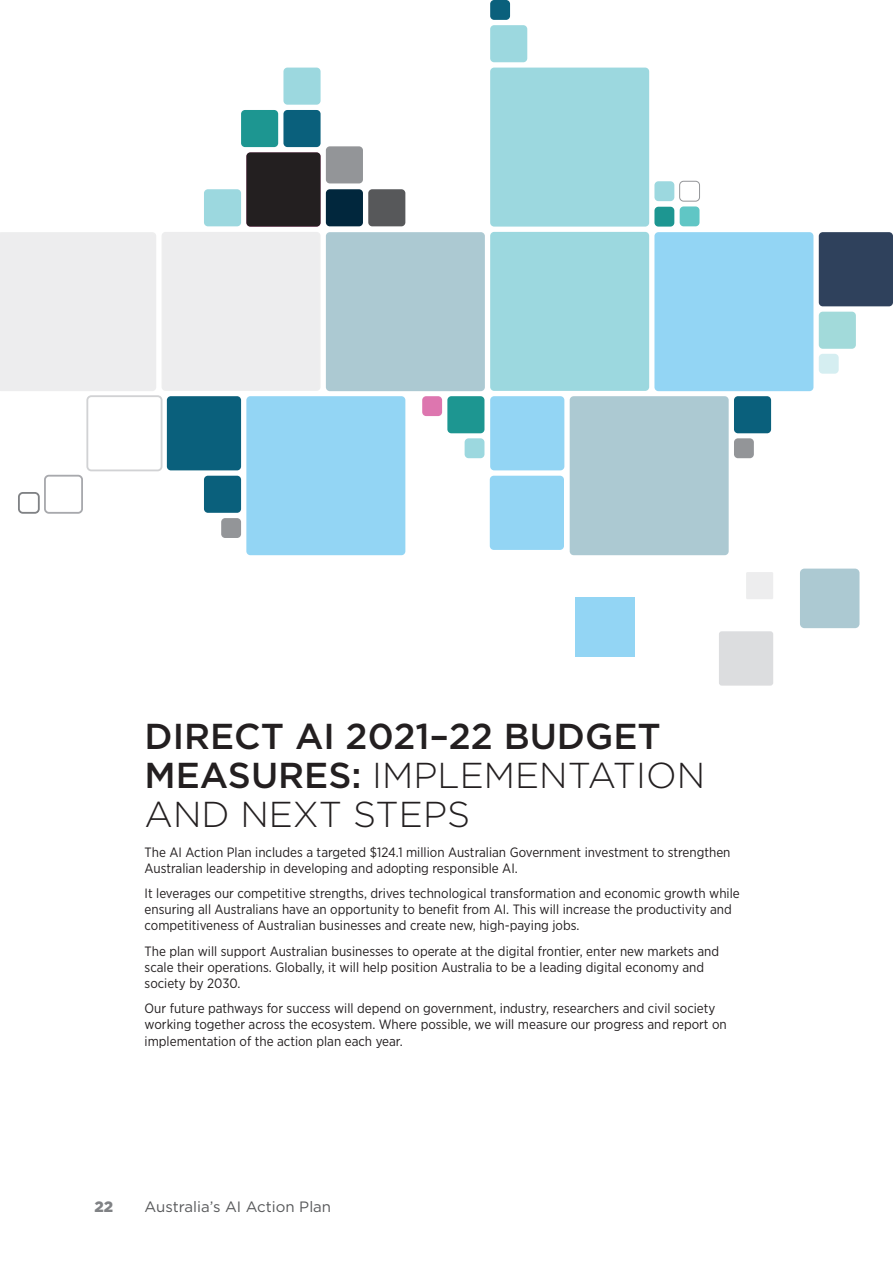
<style>
.page{position:relative;width:893px;height:1263px;background:#fff}
.page>*{position:absolute;margin:0;border:0;box-sizing:border-box;transform-origin:0 0}
.t1{font:500 36px/39px "Gotham";color:#231f20}
.t2{font:15px "Gotham";color:#57585a}
.t3{font:900 15px "Gotham";color:#808285}
.t4{font:13.5px/16.2px "Gotham Narrow";color:#231f20}
.s1{font-weight:300}
</style>
<div class="page">
<div style="left:747px;top:573px;width:25px;height:25px;background:#ededee"></div>
<div style="left:746px;top:572px;width:27px;height:27px;border:1px solid #c7c8ca"></div>
<div style="left:720px;top:633px;width:52px;height:51px;background:#dcdddf;border-radius:2px"></div>
<div style="left:719px;top:631px;width:54px;height:55px;border:3px solid #dcdddf;border-radius:2px"></div>
<div style="left:0;top:232px;width:320px;height:159px;background:#ededee"></div>
<div style="left:246px;top:396px;width:159px;height:159px;background:#93d5f4;border-radius:4px"></div>
<div style="left:167px;top:396px;width:74px;height:74px;background:#0a607c;border-radius:4px"></div>
<div style="left:86px;top:395px;width:76px;height:76px;border:2px solid #d1d2d4;border-radius:4px"></div>
<div style="left:326px;top:189px;width:37px;height:37px;background:#01273d;border-radius:4px"></div>
<div style="left:326px;top:146px;width:37px;height:37px;background:#939598;border-radius:4px"></div>
<div style="left:368px;top:189px;width:37px;height:37px;background:#57585a;border-radius:4px"></div>
<div style="left:734px;top:396px;width:37px;height:37px;background:#0a607c;border-radius:4px"></div>
<div style="left:819px;top:312px;width:37px;height:37px;background:#a2dada;border-radius:4px"></div>
<div style="left:447px;top:396px;width:37px;height:37px;background:#1d9691;border-radius:4px"></div>
<div style="left:490px;top:25px;width:37px;height:37px;background:#9cd8df;border-radius:4px"></div>
<div style="left:654px;top:207px;width:20px;height:20px;background:#1d9691;border-radius:4px"></div>
<div style="left:680px;top:206px;width:19px;height:20px;background:#60c6c5;border-radius:4px"></div>
<div style="left:734px;top:438px;width:20px;height:20px;background:#939598;border-radius:4px"></div>
<div style="left:819px;top:354px;width:20px;height:20px;background:#d5eef1;border-radius:4px"></div>
<div style="left:465px;top:438px;width:19px;height:20px;background:#9cd8df;border-radius:4px"></div>
<div style="left:422px;top:396px;width:20px;height:20px;background:#dd76af;border-radius:4px"></div>
<div style="left:490px;top:0;width:20px;height:20px;background:#0a607c;border-radius:4px"></div>
<div style="left:221px;top:518px;width:20px;height:20px;background:#939598;border-radius:4px"></div>
<div style="left:18px;top:492px;width:22px;height:22px;border:2px solid #808285;border-radius:4px"></div>
<div style="left:654px;top:181px;width:20px;height:20px;background:#9cd8df;border-radius:4px"></div>
<div style="left:204px;top:189px;width:37px;height:37px;background:#9cd8df;border-radius:4px"></div>
<div style="left:204px;top:476px;width:37px;height:37px;background:#0a607c;border-radius:4px"></div>
<div style="left:44px;top:475px;width:39px;height:39px;border:2px solid #a8a9ad;border-radius:4px"></div>
<div style="left:283px;top:110px;width:38px;height:37px;background:#0a607c;border-radius:4px"></div>
<div style="left:241px;top:110px;width:37px;height:37px;background:#1d9691;border-radius:4px"></div>
<div style="left:283px;top:68px;width:38px;height:37px;background:#9cd8df;border-radius:4px"></div>
<div style="left:819px;top:232px;width:74px;height:74px;background:#2f415c;border-radius:4px"></div>
<div style="left:570px;top:396px;width:159px;height:159px;background:#acc9d2;border-radius:4px"></div>
<div style="left:326px;top:232px;width:159px;height:159px;background:#acc9d2;border-radius:4px"></div>
<div style="left:490px;top:68px;width:159px;height:323px;background:#9cd8df"></div>
<div style="left:654px;top:232px;width:159px;height:159px;background:#93d5f4;border-radius:4px"></div>
<div style="left:490px;top:396px;width:74px;height:154px;background:#93d5f4"></div>
<div style="left:679px;top:181px;width:21px;height:21px;border:1px solid #939598;border-radius:4px"></div>
<div style="left:246px;top:152px;width:75px;height:75px;background:#231f20;border-radius:4px"></div>
<div style="left:575px;top:597px;width:60px;height:60px;background:#93d5f4"></div>
<div style="left:800px;top:569px;width:59px;height:59px;background:#acc9d2;border-radius:4px"></div>
<h1 class="t1" style="left:145px;top:716px;width:562px">DIRECT AI 2021–22 BUDGET<br>MEASURES: <span class="s1">IMPLEMENTATION<br>AND NEXT STEPS</span></h1>
<p class="t4" style="left:145px;top:843px;width:587px">The AI Action Plan includes a targeted $124.1 million Australian Government investment to strengthen<br>Australian leadership in developing and adopting responsible AI.</p>
<p class="t4" style="left:145px;top:885px;width:597px">It leverages our competitive strengths, drives technological transformation and economic growth while ensuring all Australians have an opportunity to benefit from AI. This will increase the productivity and competitiveness of Australian businesses and create new, high-paying jobs.</p>
<p class="t4" style="left:145px;top:942px;width:576px">The plan will support Australian businesses to operate at the digital frontier, enter new markets and scale their operations. Globally, it will help position Australia to be a leading digital economy and society by 2030.</p>
<p class="t4" style="left:145px;top:1000px;width:584px">Our future pathways for success will depend on government, industry, researchers and civil society working together across the ecosystem. Where possible, we will measure our progress and report on implementation of the action plan each year.</p>
<p class="t3" style="left:94px;top:1196px;width:20px">22</p>
<p class="t2" style="left:145px;top:1197px;width:188px">Australia’s AI Action Plan</p>
</div>
